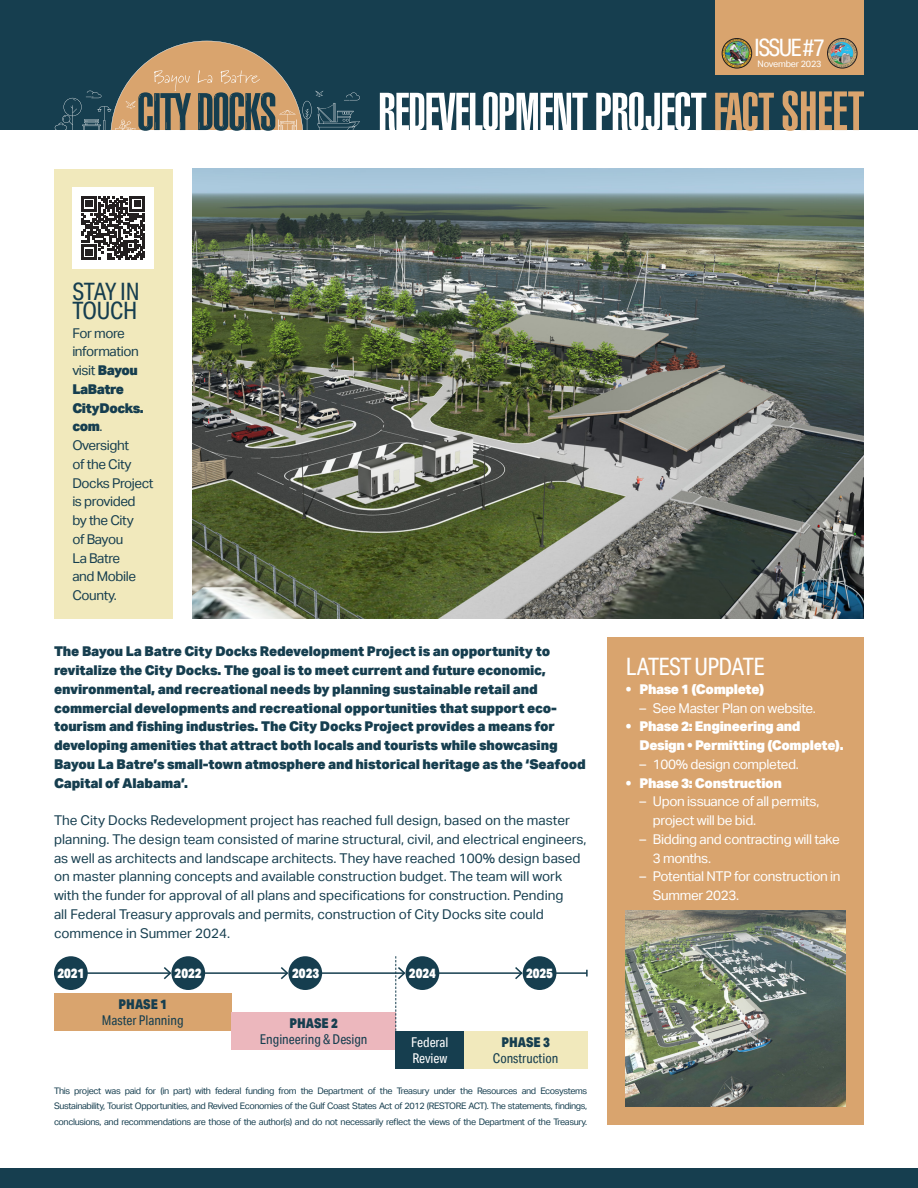
<style>
.page{position:relative;width:918px;height:1188px;background:#fff}
.page>*{position:absolute;margin:0;border:0;box-sizing:border-box;transform-origin:0 0}
.Heading_1{font:24px "Aktiv Grotesk Cd";letter-spacing:-.03em;color:#fff}
.t1{font:24px/18.8px "Aktiv Grotesk Cd";letter-spacing:-.01em;color:#163e4f}
.Body_Text{font:900 13.5px/18.8px "Aktiv Grotesk";letter-spacing:-.01em;color:#163e4f}
.Body_Text-2{font:13.5px/18.8px "Aktiv Grotesk";color:#163e4f}
.t2{font:13.5px/18.8px "Aktiv Grotesk";letter-spacing:-.025em;color:#fff}
.Body_Text-3{font:13.5px/18.8px "Aktiv Grotesk";letter-spacing:-.03em;color:#163e4f}
.t3{font:900 13.5px/18.8px "Aktiv Grotesk";letter-spacing:-.025em;color:#fff}
.t4{font:13.5px "Aktiv Grotesk Cd";color:#163e4f}
.t5{font:900 13.5px "Aktiv Grotesk Cd";color:#fff}
.t6{font:900 13.5px "Aktiv Grotesk Cd";color:#163e4f}
.t7{font:13.5px/16.2px "Aktiv Grotesk Cd";color:#fff}
.t8{font:9px/15.6px "Aktiv Grotesk";letter-spacing:-.04em;color:#163e4f;text-align:justify}
.t9{font:9px "Aktiv Grotesk";letter-spacing:-.02em;color:#fff}
.s1{font-weight:900}
</style>
<div class="page">
<div style="left:0;top:0;width:918px;height:131px;background:#163e4f"></div>
<img style="left:192px;top:169px;width:672px;height:450px">
<div style="left:608px;top:638px;width:256px;height:487px;background:#d9a46e"></div>
<img style="left:626px;top:910px;width:220px;height:197px">
<hr style="left:0;top:130px;width:918px;height:1px;background:#fff">
<svg style="left:55px;top:41px;width:305px;height:90px"></svg>
<svg style="left:380px;top:92px;width:326px;height:38px"></svg>
<svg style="left:715px;top:91px;width:149px;height:40px"></svg>
<div style="left:715px;top:0;width:149px;height:75px;background:#d9a46e"></div>
<img style="left:828px;top:39px;width:29px;height:29px;border-radius:15px">
<div style="left:827px;top:38px;width:30px;height:30px;border:1px solid #231f20;border-radius:50%"></div>
<img style="left:722px;top:39px;width:30px;height:29px;border-radius:15px">
<div style="left:722px;top:38px;width:30px;height:30px;border:1px solid #231f20;border-radius:50%"></div>
<div style="left:0;top:1168px;width:918px;height:20px;background:#163e4f"></div>
<div style="left:54px;top:169px;width:118px;height:450px;background:#f1e9bc"></div>
<div style="left:72px;top:187px;width:82px;height:82px;background:#fff"></div>
<svg style="left:81px;top:196px;width:64px;height:64px"></svg>
<div style="left:54px;top:956px;width:34px;height:34px;background:#163e4f;border-radius:50%"></div>
<div style="left:171px;top:956px;width:34px;height:34px;background:#163e4f;border-radius:50%"></div>
<div style="left:288px;top:956px;width:34px;height:34px;background:#163e4f;border-radius:50%"></div>
<hr style="left:64px;top:972px;width:106px;height:2px;background:#163e4f">
<svg style="left:162px;top:966px;width:11px;height:14px"></svg>
<hr style="left:182px;top:972px;width:105px;height:2px;background:#163e4f">
<svg style="left:279px;top:967px;width:10px;height:13px"></svg>
<hr style="left:299px;top:972px;width:105px;height:2px;background:#163e4f">
<div style="left:54px;top:994px;width:178px;height:37px;background:#d9a46e"></div>
<div style="left:232px;top:1012px;width:164px;height:38px;background:#ecb7bd"></div>
<div style="left:464px;top:1031px;width:123px;height:38px;background:#f1e9bc"></div>
<svg style="left:395px;top:956px;width:12px;height:113px"></svg>
<div style="left:406px;top:956px;width:33px;height:34px;background:#163e4f;border-radius:50%"></div>
<hr style="left:416px;top:972px;width:106px;height:2px;background:#163e4f">
<svg style="left:513px;top:967px;width:11px;height:13px"></svg>
<div style="left:523px;top:956px;width:33px;height:34px;background:#163e4f;border-radius:50%"></div>
<hr style="left:549px;top:972px;width:38px;height:2px;background:#163e4f">
<div style="left:396px;top:1031px;width:68px;height:38px;background:#163e4f"></div>
<p class="Heading_1" style="left:754px;top:34px;width:72px">ISSUE #7</p>
<p class="t9" style="left:758px;top:58px;width:65px">November 2023</p>
<h1 class="t1" style="left:72px;top:282px;width:69px">STAY IN<br>TOUCH</h1>
<p class="Body_Text-3" style="left:72px;top:323px;width:83px">For more information visit <span class="s1">Bayou<br>LaBatre<br>CityDocks. com</span>.<br>Oversight<br>of the City<br>Docks Project is provided<br>by the City<br>of Bayou<br>La Batre<br>and Mobile<br>County.</p>
<p class="Body_Text" style="left:54px;top:642px;width:533px">The Bayou La Batre City Docks Redevelopment Project is an opportunity to revitalize the City Docks. The goal is to meet current and future economic, environmental, and recreational needs by planning sustainable retail and commercial developments and recreational opportunities that support eco&shy;tourism and fishing industries. The City Docks Project provides a means for developing amenities that attract both locals and tourists while showcasing Bayou La Batre’s small-town atmosphere and historical heritage as the ‘Seafood Capital of Alabama’.</p>
<p class="Body_Text-2" style="left:54px;top:811px;width:534px">The City Docks Redevelopment project has reached full design, based on the master planning. The design team consisted of marine structural, civil, and electrical engineers, as well as architects and landscape architects. They have reached 100% design based on master planning concepts and available construction budget. The team will work with the funder for approval of all plans and specifications for construction. Pending<br>all Federal Treasury approvals and permits, construction of City Docks site could commence in Summer 2024.</p>
<p class="t5" style="left:57px;top:964px;width:28px">2021</p>
<p class="t5" style="left:175px;top:964px;width:28px">2022</p>
<p class="t5" style="left:292px;top:964px;width:28px">2023</p>
<p class="t5" style="left:409px;top:964px;width:28px">2024</p>
<p class="t5" style="left:526px;top:964px;width:28px">2025</p>
<p class="t6" style="left:119px;top:996px;width:50px">PHASE 1</p>
<p class="t4" style="left:102px;top:1013px;width:83px">Master Planning</p>
<p class="t6" style="left:290px;top:1015px;width:50px">PHASE 2</p>
<p class="t4" style="left:260px;top:1031px;width:109px">Engineering &amp; Design</p>
<p class="t6" style="left:502px;top:1033px;width:50px">PHASE 3</p>
<p class="t4" style="left:493px;top:1050px;width:67px">Construction</p>
<p class="t7" style="left:411px;top:1034px;width:39px">Federal<br>Review</p>
<p class="t8" style="left:54px;top:1083px;width:535px">This project was paid for (in part) with federal funding from the Department of the Treasury under the Resources and Ecosystems Sustainability, Tourist Opportunities, and Revived Economies of the Gulf Coast States Act of 2012 (RESTORE ACT). The statements, findings, conclusions, and recommendations are those of the author(s) and do not necessarily reflect the views of the Department of the Treasury.</p>
<p class="Heading_1" style="left:626px;top:652px;width:140px">LATEST UPDATE</p>
<p class="t3" style="left:626px;top:679px;width:140px">• Phase 1 (Complete)</p>
<p class="t2" style="left:639px;top:698px;width:178px">– See Master Plan on website.</p>
<p class="t3" style="left:639px;top:717px;width:206px;text-indent:-14px">• Phase 2: Engineering and<br>Design • Permitting (Complete).</p>
<p class="t2" style="left:639px;top:755px;width:161px">– 100% design completed.</p>
<p class="t3" style="left:626px;top:773px;width:157px">• Phase 3: Construction</p>
<p class="t2" style="left:653px;top:792px;width:168px;text-indent:-14px">– Upon issuance of all permits, project will be bid.</p>
<p class="t2" style="left:653px;top:830px;width:188px;text-indent:-14px">– Bidding and contracting will take<br>3 months.</p>
<p class="t2" style="left:653px;top:867px;width:189px;text-indent:-14px">– Potential NTP for construction in<br>Summer 2023.</p>
</div>
